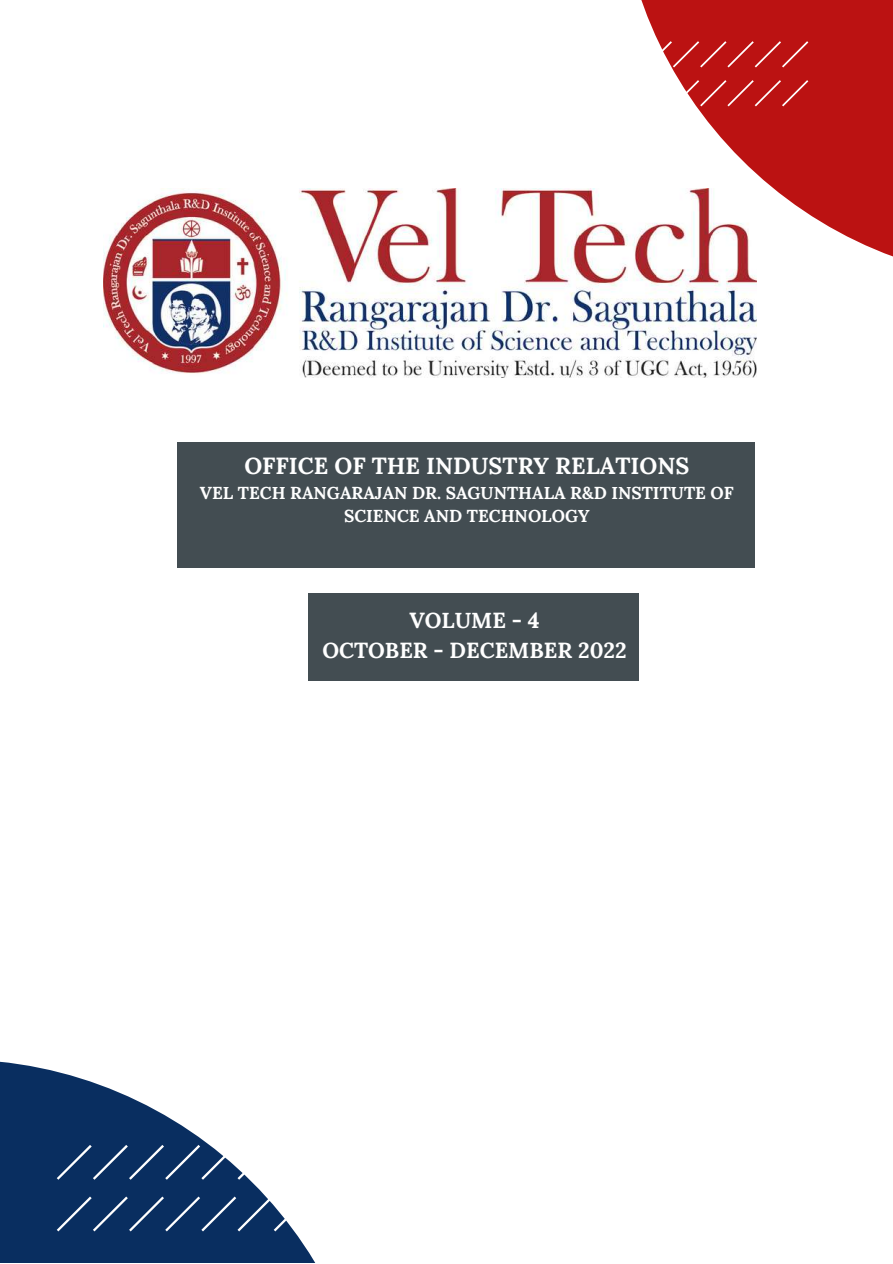
<style>
.page{position:relative;width:893px;height:1264px;background:#fff}
.page>*{position:absolute;margin:0;border:0;box-sizing:border-box;transform-origin:0 0}
.t1{font:700 23.25px "Lora";color:#fff}
.t2{font:700 21.75px/30.3px "Lora";color:#fff;text-align:center}
.t3{font:700 17.25px/23.5px "Lora";color:#fff;text-align:center}
</style>
<div class="page">
<svg style="left:0;top:1061px;width:315px;height:201px;fill:#092e60"></svg>
<svg style="left:641px;top:0;width:251px;height:282px;fill:#bb1212"></svg>
<svg style="left:641px;top:41px;width:167px;height:65px"></svg>
<svg style="left:57px;top:1144px;width:251px;height:87px"></svg>
<div style="left:177px;top:442px;width:577px;height:126px;background:#434d52"></div>
<img style="left:103px;top:188px;width:653px;height:189px">
<div style="left:309px;top:593px;width:330px;height:88px;background:#434d52"></div>
<h1 class="t1" style="left:244px;top:450px;width:446px">OFFICE OF THE INDUSTRY RELATIONS</h1>
<p class="t3" style="left:200px;top:480px;width:535px">VEL TECH RANGARAJAN DR. SAGUNTHALA R&amp;D INSTITUTE OF<br>SCIENCE AND TECHNOLOGY</p>
<p class="t2" style="left:322px;top:605px;width:306px">VOLUME - 4<br>OCTOBER - DECEMBER 2022</p>
</div>
